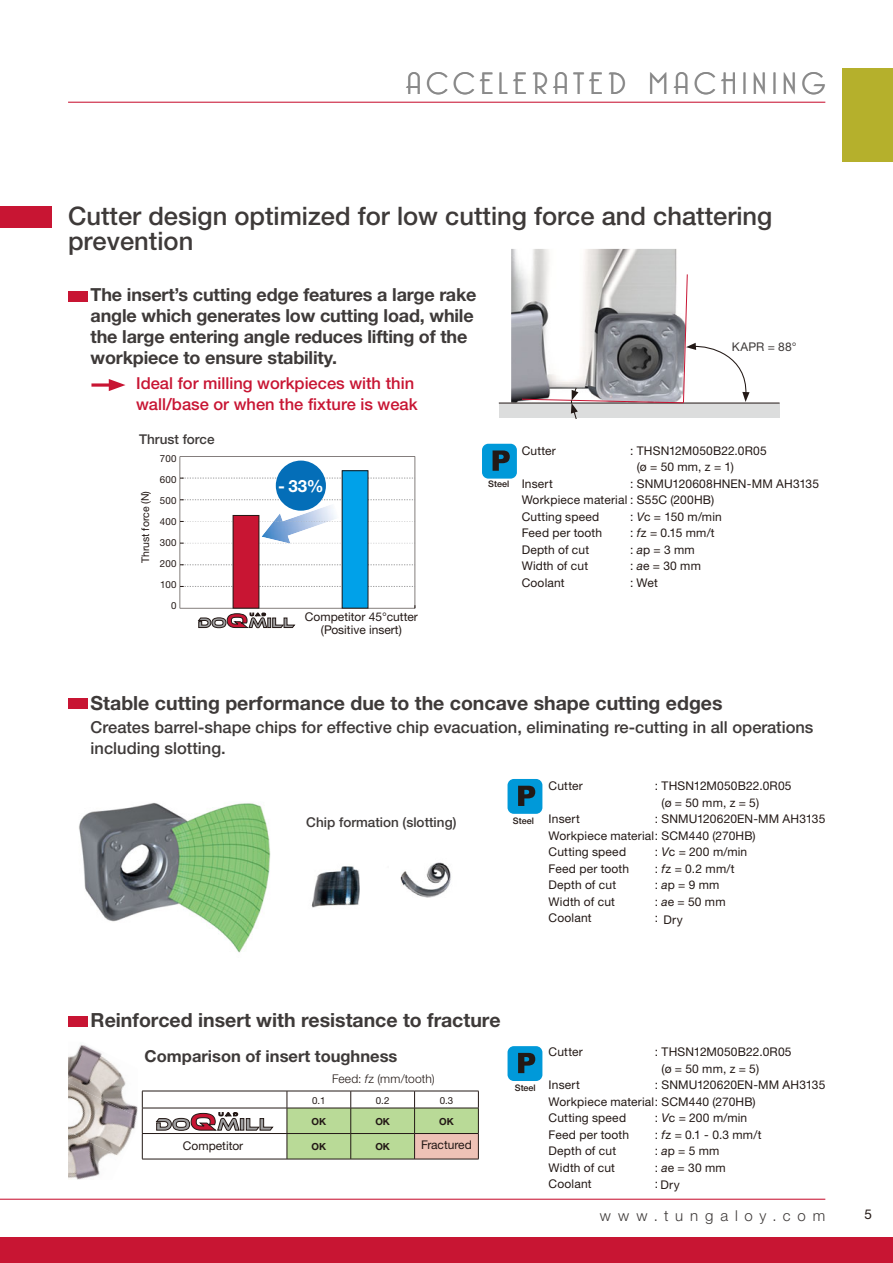
<style>
.page{position:relative;width:893px;height:1263px;background:#fff}
.page>*{position:absolute;margin:0;border:0;box-sizing:border-box;transform-origin:0 0}
.t1{font:300 30px "Bellerose";letter-spacing:.19em;color:#898989}
.t2{font:500 25.5px/25.5px "Helvetica Neue LTW1 G";color:#3e3a39}
.t3{font:700 19.5px "Helvetica Neue LTW1 G";color:#3e3a39}
.t4{font:700 18px/21px "Helvetica Neue LTW1 G";letter-spacing:-.01em;color:#3e3a39}
.t5{font:700 16.8px "Helvetica Neue LTW1 G";color:#fff}
.t6{font:500 16.5px/21px "Helvetica Neue LTW1 G";color:#3e3a39}
.t7{font:500 16.5px/21px "Helvetica Neue LTW1 G";color:#c81533}
.t8{font:700 16.5px "Helvetica Neue LTW1 G";color:#3e3a39}
.t9{font:300 15px "Helvetica Neue LTW1 G";letter-spacing:.46em;color:#3e3a39}
.t10{font:500 13.5px "Helvetica Neue LTW1 G";color:#3e3a39}
.t11{font:13.5px "Helvetica Neue LTW1 G";color:#231916}
.t12{font:12px/16.5px "Helvetica Neue LTW1 G";letter-spacing:.01em;color:#231916}
.t13{font:300 12px "Helvetica Neue LTW1 G";letter-spacing:.01em;color:#231916}
.t14{font:12px "Helvetica Neue LTW1 G";letter-spacing:.015em;color:#3e3a39}
.t15{font:10.5px "Helvetica Neue LTW1 G";color:#231916}
.t16{font:9.75px/21px "Helvetica Neue LTW1 G";letter-spacing:.03em;color:#231916;text-align:right}
.t17{font:700 9.75px "Helvetica Neue LTW1 G";color:#231916}
.t18{font:500 9px "Helvetica Neue LTW1 G";color:#231916}
.s1{font-style:italic}
</style>
<div class="page">
<div style="left:842px;top:68px;width:50px;height:94px;background:#b5b02c"></div>
<div style="left:0;top:1237px;width:892px;height:26px;background:#c81533"></div>
<hr style="left:0;top:1199px;width:825px;height:1px;background:#c81533">
<hr style="left:68px;top:102px;width:757px;height:1px;background:#c81533">
<div style="left:0;top:206px;width:51px;height:22px;background:#c81533"></div>
<div style="left:499px;top:403px;width:280px;height:14px;background:#dcdddd"></div>
<div style="left:507px;top:779px;width:35px;height:35px;background:#0099d9;border-radius:6px"></div>
<svg style="left:518px;top:786px;width:17px;height:20px"></svg>
<div style="left:507px;top:1046px;width:35px;height:35px;background:#0099d9;border-radius:6px"></div>
<svg style="left:518px;top:1053px;width:17px;height:20px"></svg>
<hr style="left:142px;top:1091px;width:145px;height:1px;background:#231916">
<hr style="left:142px;top:1108px;width:145px;height:1px;background:#231916">
<hr style="left:142px;top:1133px;width:145px;height:1px;background:#231916">
<svg style="left:142px;top:1091px;width:1px;height:68px"></svg>
<svg style="left:287px;top:1091px;width:192px;height:68px"></svg>
<hr style="left:142px;top:1159px;width:336px;height:1px;background:#231916">
<div style="left:240px;top:1118px;width:4px;height:12px;border:1px solid #231916"></div>
<svg style="left:246px;top:1118px;width:27px;height:12px"></svg>
<svg style="left:156px;top:1112px;width:83px;height:19px"></svg>
<img style="left:511px;top:249px;width:263px;height:169px">
<img style="left:511px;top:404px;width:263px;height:13px">
<hr style="left:499px;top:403px;width:280px;height:1px;background:#231916">
<img style="left:68px;top:1044px;width:57px;height:38px">
<img style="left:68px;top:1082px;width:70px;height:67px">
<img style="left:68px;top:1131px;width:55px;height:49px">
<img style="left:311px;top:862px;width:140px;height:46px">
<div style="left:68px;top:291px;width:20px;height:10px;background:#c81533"></div>
<div style="left:68px;top:699px;width:20px;height:10px;background:#c81533"></div>
<div style="left:68px;top:1016px;width:20px;height:11px;background:#c81533"></div>
<svg style="left:521px;top:274px;width:228px;height:145px"></svg>
<img style="left:79px;top:803px;width:192px;height:150px">
<svg style="left:180px;top:456px;width:235px;height:172px"></svg>
<div style="left:482px;top:444px;width:35px;height:35px;background:#0099d9;border-radius:6px"></div>
<svg style="left:492px;top:450px;width:17px;height:21px"></svg>
<svg style="left:91px;top:383px;width:18px;height:4px"></svg>
<svg style="left:109px;top:379px;width:16px;height:12px"></svg>
<h1 class="t1" style="left:406px;top:66px;width:421px">ACCELERATED MACHINING</h1>
<h2 class="t2" style="left:68px;top:206px;width:705px">Cutter design optimized for low cutting force and chattering prevention</h2>
<h3 class="t4" style="left:91px;top:287px;width:387px">The insert’s cutting edge features a large rake angle which generates low cutting load, while the large entering angle reduces lifting of the workpiece to ensure stability.</h3>
<p class="t14" style="left:731px;top:343px;width:66px">KAPR = 88°</p>
<h3 class="t7" style="left:136px;top:375px;width:283px">Ideal for milling workpieces with thin wall/base or when the fixture is weak</h3>
<p class="t10" style="left:139px;top:434px;width:77px">Thrust force</p>
<p class="t15" style="left:142px;top:563px;width:74px;rotate:-90deg">Thrust force (N)</p>
<p class="t16" style="left:160px;top:450px;width:18px">700<br>600<br>500<br>400<br>300<br>200<br>100<br>0</p>
<h3 class="t5" style="left:278px;top:480px;width:47px">- 33%</h3>
<p class="t12" style="left:305px;top:611px;width:114px;line-height:13.5px;text-align:center">Competitor 45°cutter (Positive insert)</p>
<p class="t18" style="left:488px;top:481px;width:23px">Steel</p>
<p class="t12" style="left:630px;top:444px;width:138px">: THSN12M050B22.0R05</p>
<p class="t12" style="left:637px;top:460px;width:98px">(ø = 50 mm, z = 1)</p>
<p class="t12" style="left:630px;top:477px;width:190px">: SNMU120608HNEN-MM AH3135</p>
<p class="t12" style="left:521px;top:493px;width:194px">Workpiece material : S55C (200HB)</p>
<p class="t12" style="left:630px;top:510px;width:93px">: <span class="s1">V</span>c = 150 m/min</p>
<p class="t12" style="left:630px;top:526px;width:86px">: <span class="s1">f</span>z = 0.15 mm/t</p>
<p class="t12" style="left:630px;top:543px;width:66px">: <span class="s1">a</span>p = 3 mm</p>
<p class="t12" style="left:630px;top:559px;width:72px">: <span class="s1">a</span>e = 30 mm</p>
<p class="t12" style="left:630px;top:576px;width:29px">: Wet</p>
<p class="t12" style="left:521px;top:444px;width:36px">Cutter</p>
<p class="t12" style="left:521px;top:477px;width:33px">Insert</p>
<p class="t12" style="left:521px;top:510px;width:82px">Cutting speed<br>Feed per tooth<br>Depth of cut<br>Width of cut<br>Coolant</p>
<h3 class="t3" style="left:91px;top:696px;width:633px">Stable cutting performance due to the concave shape cutting edges</h3>
<h3 class="t6" style="left:91px;top:718px;width:724px">Creates barrel-shape chips for effective chip evacuation, eliminating re-cutting in all operations including slotting.</h3>
<p class="t10" style="left:306px;top:817px;width:152px">Chip formation (slotting)</p>
<p class="t18" style="left:513px;top:818px;width:23px">Steel</p>
<p class="t12" style="left:655px;top:779px;width:138px">: THSN12M050B22.0R05</p>
<p class="t12" style="left:661px;top:796px;width:99px">(ø = 50 mm, z = 5)</p>
<p class="t12" style="left:655px;top:812px;width:172px">: SNMU120620EN-MM AH3135</p>
<p class="t12" style="left:548px;top:829px;width:209px">Workpiece material: SCM440 (270HB)</p>
<p class="t12" style="left:655px;top:845px;width:94px">: <span class="s1">V</span>c = 200 m/min</p>
<p class="t12" style="left:655px;top:862px;width:81px">: <span class="s1">f</span>z = 0.2 mm/t</p>
<p class="t12" style="left:655px;top:878px;width:66px">: <span class="s1">a</span>p = 9 mm</p>
<p class="t12" style="left:655px;top:895px;width:72px">: <span class="s1">a</span>e = 50 mm</p>
<p class="t12" style="left:655px;top:911px;width:5px">:</p>
<p class="t12" style="left:548px;top:779px;width:36px">Cutter</p>
<p class="t12" style="left:548px;top:812px;width:33px">Insert</p>
<p class="t12" style="left:548px;top:845px;width:82px">Cutting speed<br>Feed per tooth<br>Depth of cut<br>Width of cut<br>Coolant</p>
<p class="t12" style="left:663px;top:913px;width:21px">Dry</p>
<h3 class="t3" style="left:91px;top:1013px;width:411px">Reinforced insert with resistance to fracture</h3>
<h3 class="t8" style="left:145px;top:1050px;width:254px">Comparison of insert toughness</h3>
<p class="t13" style="left:332px;top:1075px;width:104px">Feed: <span class="s1">f</span>z (mm/tooth)</p>
<p class="t16" style="left:312px;top:1091px;width:15px">0.1</p>
<p class="t16" style="left:376px;top:1091px;width:15px">0.2</p>
<p class="t16" style="left:439px;top:1091px;width:15px">0.3</p>
<p class="t17" style="left:311px;top:1118px;width:16px">OK</p>
<p class="t17" style="left:375px;top:1118px;width:16px">OK</p>
<p class="t17" style="left:439px;top:1118px;width:16px">OK</p>
<p class="t17" style="left:311px;top:1143px;width:16px">OK</p>
<p class="t17" style="left:375px;top:1143px;width:16px">OK</p>
<p class="t12" style="left:183px;top:1139px;width:62px">Competitor</p>
<p class="t12" style="left:421px;top:1138px;width:52px">Fractured</p>
<p class="t18" style="left:514px;top:1085px;width:23px">Steel</p>
<p class="t12" style="left:655px;top:1045px;width:138px">: THSN12M050B22.0R05</p>
<p class="t12" style="left:661px;top:1062px;width:99px">(ø = 50 mm, z = 5)</p>
<p class="t12" style="left:655px;top:1078px;width:172px">: SNMU120620EN-MM AH3135</p>
<p class="t12" style="left:548px;top:1095px;width:209px">Workpiece material: SCM440 (270HB)</p>
<p class="t12" style="left:655px;top:1111px;width:94px">: <span class="s1">V</span>c = 200 m/min</p>
<p class="t12" style="left:655px;top:1128px;width:108px">: <span class="s1">f</span>z = 0.1 - 0.3 mm/t</p>
<p class="t12" style="left:655px;top:1144px;width:66px">: <span class="s1">a</span>p = 5 mm</p>
<p class="t12" style="left:655px;top:1161px;width:72px">: <span class="s1">a</span>e = 30 mm</p>
<p class="t12" style="left:655px;top:1178px;width:26px">:Dry</p>
<p class="t12" style="left:548px;top:1045px;width:36px">Cutter</p>
<p class="t12" style="left:548px;top:1078px;width:33px">Insert</p>
<p class="t12" style="left:548px;top:1111px;width:82px">Cutting speed<br>Feed per tooth<br>Depth of cut<br>Width of cut<br>Coolant</p>
<p class="t9" style="left:600px;top:1210px;width:227px">www.tungaloy.com</p>
<p class="t11" style="left:864px;top:1210px;width:9px">5</p>
</div>
